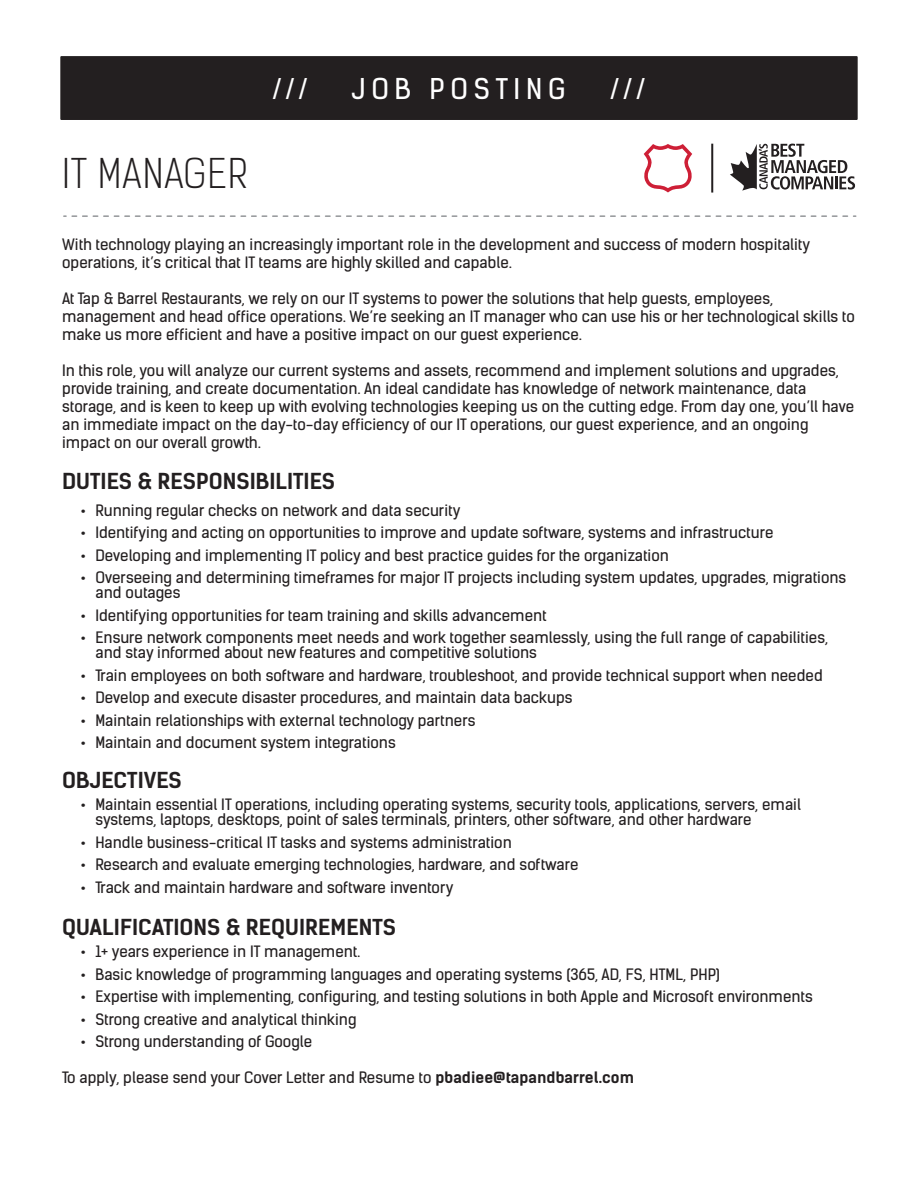
<style>
.page{position:relative;width:918px;height:1188px;background:#fff}
.page>*{position:absolute;margin:0;border:0;box-sizing:border-box;transform-origin:0 0}
.t1{font:300 39px "Kelson Sans";letter-spacing:.025em;color:#231f20;scale:1.04 1}
.t2{font:27.3px "Kelson Sans";letter-spacing:.2em;color:#fff;scale:1.04 1}
.t3{font:700 21px "Kelson Sans";color:#231f20;scale:1.04 1}
.t4{font:15px/18px "Kelson Sans";color:#231f20;scale:1.04 1}
.s1{font-weight:700}
</style>
<div class="page">
<svg style="left:72px;top:215px;width:784px;height:2px"></svg>
<div style="left:60px;top:56px;width:798px;height:64px;background:#231f20"></div>
<hr style="left:711px;top:144px;width:2px;height:49px;background:#231f20">
<svg style="left:644px;top:144px;width:48px;height:48px"></svg>
<svg style="left:730px;top:144px;width:125px;height:47px"></svg>
<h1 class="t1" style="left:62px;top:150px;width:179px">IT MANAGER</h1>
<h2 class="t2" style="left:272px;top:72px;width:37px">///</h2>
<h2 class="t2" style="left:352px;top:72px;width:207px">JOB POSTING</h2>
<h2 class="t2" style="left:610px;top:72px;width:37px">///</h2>
<p class="t4" style="left:62px;top:236px;width:721px">With technology playing an increasingly important role in the development and success of modern hospitality operations, it’s critical that IT teams are highly skilled and capable.</p>
<p class="t4" style="left:62px;top:290px;width:764px">At Tap &amp; Barrel Restaurants, we rely on our IT systems to power the solutions that help guests, employees, management and head office operations. We’re seeking an IT manager who can use his or her technological skills to make us more efficient and have a positive impact on our guest experience.</p>
<p class="t4" style="left:62px;top:362px;width:763px">In this role, you will analyze our current systems and assets, recommend and implement solutions and upgrades, provide training, and create documentation. An ideal candidate has knowledge of network maintenance, data storage, and is keen to keep up with evolving technologies keeping us on the cutting edge. From day one, you’ll have an immediate impact on the day-to-day efficiency of our IT operations, our guest experience, and an ongoing impact on our overall growth.</p>
<h3 class="t3" style="left:62px;top:468px;width:264px">DUTIES &amp; RESPONSIBILITIES</h3>
<p class="t4" style="left:80px;top:501px;width:367px">• Running regular checks on network and data security</p>
<p class="t4" style="left:80px;top:524px;width:668px">• Identifying and acting on opportunities to improve and update software, systems and infrastructure</p>
<p class="t4" style="left:80px;top:546px;width:568px">• Developing and implementing IT policy and best practice guides for the organization</p>
<p class="t4" style="left:95px;top:570px;width:723px;line-height:15px;text-indent:-15px">• Overseeing and determining timeframes for major IT projects including system updates, upgrades, migrations and outages</p>
<p class="t4" style="left:80px;top:606px;width:450px">• Identifying opportunities for team training and skills advancement</p>
<p class="t4" style="left:96px;top:630px;width:706px;line-height:15px;text-indent:-15px">• Ensure network components meet needs and work together seamlessly, using the full range of capabilities, and stay informed about new features and competitive solutions</p>
<p class="t4" style="left:80px;top:666px;width:716px">• Train employees on both software and hardware, troubleshoot, and provide technical support when needed</p>
<p class="t4" style="left:80px;top:689px;width:475px">• Develop and execute disaster procedures, and maintain data backups</p>
<p class="t4" style="left:80px;top:711px;width:382px">• Maintain relationships with external technology partners</p>
<p class="t4" style="left:80px;top:734px;width:305px">• Maintain and document system integrations</p>
<h3 class="t3" style="left:62px;top:767px;width:117px">OBJECTIVES</h3>
<p class="t4" style="left:95px;top:797px;width:680px;line-height:15px;text-indent:-15px">• Maintain essential IT operations, including operating systems, security tools, applications, servers, email systems, laptops, desktops, point of sales terminals, printers, other software, and other hardware</p>
<p class="t4" style="left:80px;top:833px;width:417px">• Handle business-critical IT tasks and systems administration</p>
<p class="t4" style="left:80px;top:856px;width:481px">• Research and evaluate emerging technologies, hardware, and software</p>
<p class="t4" style="left:80px;top:878px;width:360px">• Track and maintain hardware and software inventory</p>
<h3 class="t3" style="left:62px;top:914px;width:322px">QUALIFICATIONS &amp; REQUIREMENTS</h3>
<p class="t4" style="left:80px;top:943px;width:271px">• 1+ years experience in IT management.</p>
<p class="t4" style="left:80px;top:965px;width:617px">• Basic knowledge of programming languages and operating systems (365, AD, FS, HTML, PHP)</p>
<p class="t4" style="left:80px;top:988px;width:706px">• Expertise with implementing, configuring, and testing solutions in both Apple and Microsoft environments</p>
<p class="t4" style="left:80px;top:1010px;width:267px">• Strong creative and analytical thinking</p>
<p class="t4" style="left:80px;top:1033px;width:225px">• Strong understanding of Google</p>
<p class="t4" style="left:62px;top:1069px;width:551px">To apply, please send your Cover Letter and Resume to <span class="s1">pbadiee@tapandbarrel.com</span></p>
</div>
